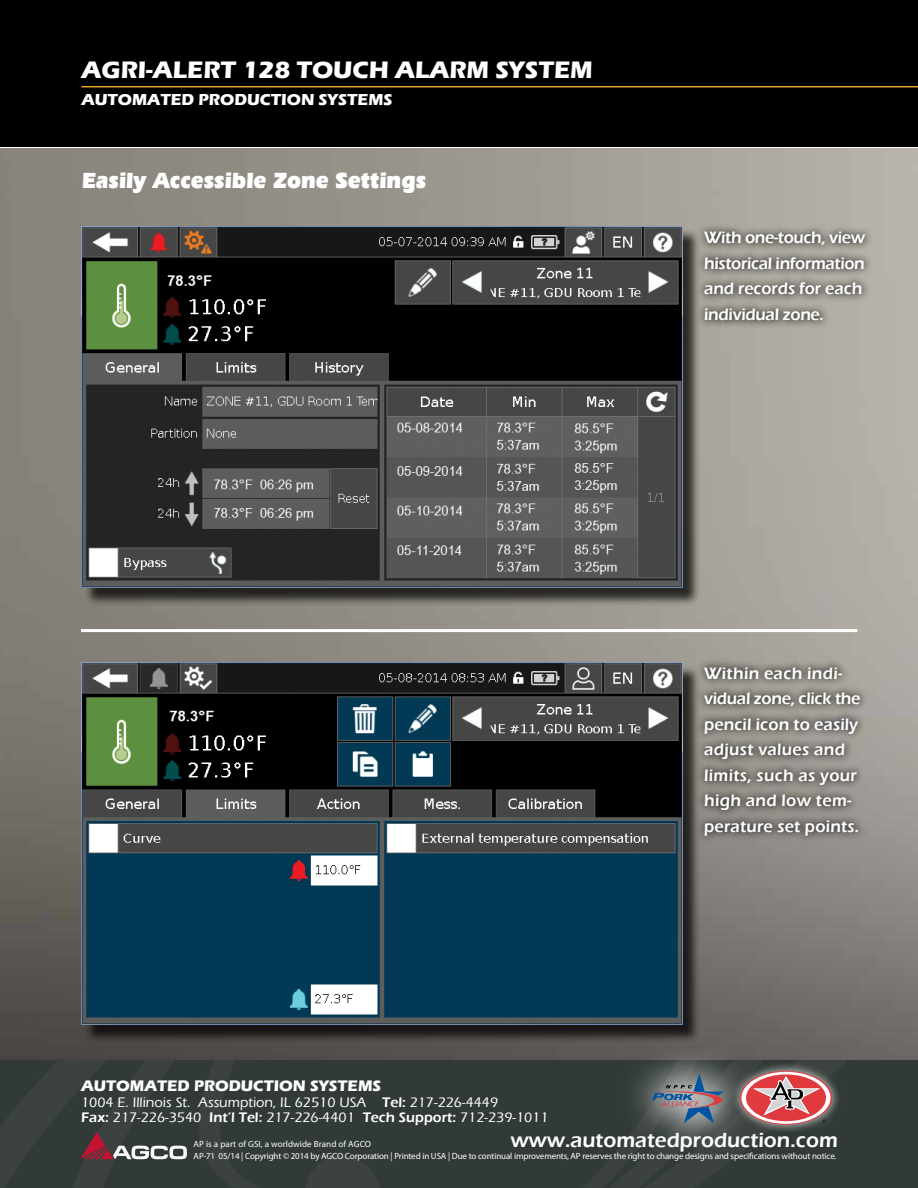
<style>
.page{position:relative;width:918px;height:1188px;background:#fff}
.page>*{position:absolute;margin:0;border:0;box-sizing:border-box;transform-origin:0 0}
.t1{font:700 24.6px "Eras ITC";color:#fff}
.t2{font:900 23.1px "Eras IT Cby BT";color:#fff;scale:.91 1}
.t3{font:600 21px "Eras ITC";color:#fff}
.t4{font:600 16.95px/25.5px "Eras ITC";letter-spacing:.005em;color:#fff}
.t5{font:600 16.95px/25.5px "Eras ITC";letter-spacing:-.02em;color:#fff}
.t6{font:700 16.35px "Eras ITC";color:#fff}
.t7{font:700 15.75px "Eras ITC";color:#fff}
.t8{font:500 14.25px/15.8px "Eras ITC";color:#fff}
.t9{font:9px "Myriad Pro";letter-spacing:-.015em;color:#fff}
.t10{font:9px "Myriad Pro";letter-spacing:.01em;color:#fff}
.s1{font-weight:600}
</style>
<div class="page">
<img style="left:0;top:149px;width:918px;height:1039px">
<div style="left:731px;top:1061px;width:110px;height:73px;background:#fff;opacity:.75"></div>
<svg style="left:740px;top:1071px;width:92px;height:54px"></svg>
<svg style="left:741px;top:1072px;width:90px;height:52px"></svg>
<svg style="left:759px;top:1076px;width:66px;height:47px;background:#cf7779"></svg>
<svg style="left:617px;top:1040px;width:142px;height:118px;background:#51514e"></svg>
<svg style="left:652px;top:1073px;width:72px;height:50px;background:#717882"></svg>
<svg style="left:80px;top:1132px;width:107px;height:27px;background:#6a5a5b"></svg>
<div style="left:84px;top:228px;width:618px;height:379px;background:#000;opacity:.75"></div>
<img style="left:81px;top:226px;width:602px;height:362px">
<div style="left:84px;top:665px;width:618px;height:379px;background:#000;opacity:.75"></div>
<img style="left:81px;top:663px;width:602px;height:362px">
<hr style="left:81px;top:629px;width:777px;height:3px;background:#fff">
<div style="left:696px;top:223px;width:178px;height:106px;background:#000;opacity:.75"></div>
<div style="left:696px;top:658px;width:173px;height:186px;background:#000;opacity:.75"></div>
<div style="left:0;top:0;width:918px;height:147px;background:#000"></div>
<hr style="left:82px;top:86px;width:836px;height:1px;background:#fcb336">
<h1 class="t1" style="left:82px;top:56px;width:513px">AGRI-ALERT 128 TOUCH ALARM SYSTEM</h1>
<h3 class="t6" style="left:81px;top:90px;width:311px">AUTOMATED PRODUCTION SYSTEMS</h3>
<h2 class="t2" style="left:82px;top:166px;width:380px">Easily Accessible Zone Settings</h2>
<h3 class="t5" style="left:704px;top:225px;width:162px">With one-touch, view historical information and records for each individual zone.</h3>
<h3 class="t4" style="left:704px;top:661px;width:158px">Within each indi&shy;vidual zone, click the pencil icon to easily adjust values and limits, such as your high and low tem&shy;perature set points.</h3>
<h3 class="t7" style="left:81px;top:1077px;width:300px">AUTOMATED PRODUCTION SYSTEMS</h3>
<h3 class="t8" style="left:81px;top:1094px;width:469px">1004 E. Illinois St. Assumption, IL 62510 USA <span class="s1">Tel:</span> 217-226-4449<br><span class="s1">Fax:</span> 217-226-3540 <span class="s1">Int’l Tel:</span> 217-226-4401 <span class="s1">Tech Support:</span> 712-239-1011</h3>
<p class="t10" style="left:194px;top:1138px;width:179px">AP is a part of GSI, a worldwide Brand of AGCO</p>
<h3 class="t3" style="left:510px;top:1128px;width:329px">www.automatedproduction.com</h3>
<p class="t9" style="left:194px;top:1150px;width:644px">AP-71 05/14 | Copyright © 2014 by AGCO Corporation | Printed in USA | Due to continual improvements, AP reserves the right to change designs and specifications without notice.</p>
</div>
